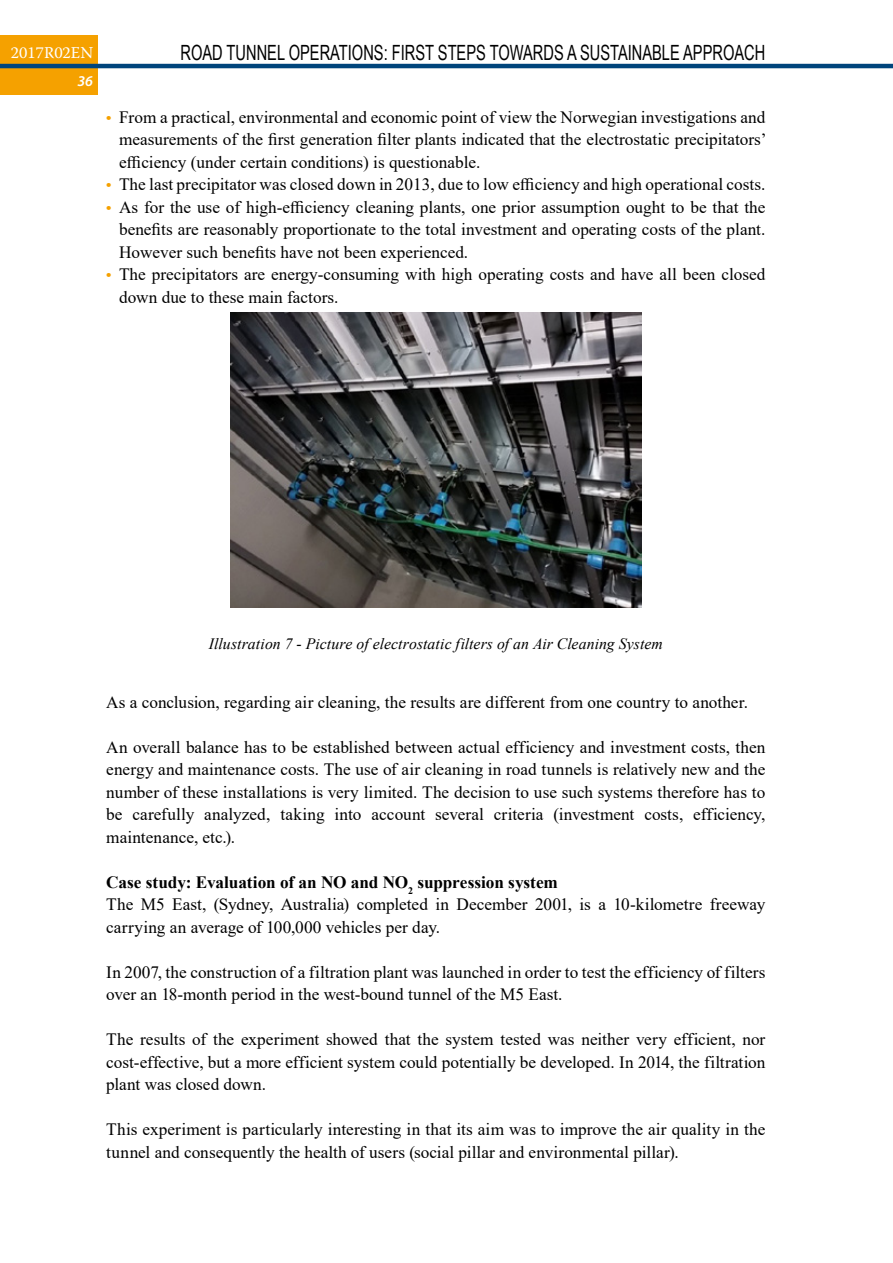
<style>
.page{position:relative;width:893px;height:1263px;background:#fff}
.page>*{position:absolute;margin:0;border:0;box-sizing:border-box;transform-origin:0 0}
.t1{font:21px "Arial Narrow";color:#000;scale:.85 1}
.texte_courant_EV{font:17.25px/22.5px "Times New Roman";color:#000;text-align:justify}
.texte_courant_EV-2{font:700 17.25px "Times New Roman";letter-spacing:-.005em;color:#000}
.t2{font:16.5px "Warnock Pro";color:#fff}
.legende_E{font:italic 15.75px "Times New Roman";color:#000}
.t3{font:italic 600 15px "Myriad Pro";color:#fff}
.s1{font-weight:700;font-size:15px;color:#f5a100}
</style>
<div class="page">
<div style="left:0;top:36px;width:97px;height:59px;background:#f5a100"></div>
<hr style="left:0;top:64px;width:893px;height:4px;background:#00457c">
<img style="left:230px;top:312px;width:412px;height:296px">
<p class="t2" style="left:11px;top:43px;width:84px">2017R02EN</p>
<p class="t1" style="left:181px;top:37px;width:689px">ROAD TUNNEL OPERATIONS: FIRST STEPS TOWARDS A SUSTAINABLE APPROACH</p>
<p class="t3" style="left:77px;top:71px;width:17px">36</p>
<p class="texte_courant_EV" style="left:119px;top:105px;width:649px;text-indent:-13px"><span class="s1">•</span> From a practical, environmental and economic point of view the Norwegian investigations and measurements of the first generation filter plants indicated that the electrostatic precipitators’ efficiency (under certain conditions) is questionable.</p>
<p class="texte_courant_EV" style="left:106px;top:173px;width:661px"><span class="s1">•</span> The last precipitator was closed down in 2013, due to low efficiency and high operational costs.</p>
<p class="texte_courant_EV" style="left:119px;top:195px;width:648px;text-indent:-13px"><span class="s1">•</span> As for the use of high-efficiency cleaning plants, one prior assumption ought to be that the benefits are reasonably proportionate to the total investment and operating costs of the plant.<br>However such benefits have not been experienced.</p>
<p class="texte_courant_EV" style="left:119px;top:263px;width:648px;text-indent:-13px"><span class="s1">•</span> The precipitators are energy-consuming with high operating costs and have all been closed down due to these main factors.</p>
<p class="legende_E" style="left:209px;top:632px;width:456px">Illustration 7 - Picture of electrostatic filters of an Air Cleaning System</p>
<p class="texte_courant_EV" style="left:106px;top:690px;width:643px">As a conclusion, regarding air cleaning, the results are different from one country to another.</p>
<p class="texte_courant_EV" style="left:106px;top:735px;width:661px">An overall balance has to be established between actual efficiency and investment costs, then energy and maintenance costs. The use of air cleaning in road tunnels is relatively new and the number of these installations is very limited. The decision to use such systems therefore has to be carefully analyzed, taking into account several criteria (investment costs, efficiency, maintenance, etc.).</p>
<p class="texte_courant_EV-2" style="left:106px;top:870px;width:453px">Case study: Evaluation of an NO and NO<sub>2</sub> suppression system</p>
<p class="texte_courant_EV" style="left:106px;top:893px;width:661px">The M5 East, (Sydney, Australia) completed in December 2001, is a 10-kilometre freeway carrying an average of 100,000 vehicles per day.</p>
<p class="texte_courant_EV" style="left:106px;top:960px;width:661px">In 2007, the construction of a filtration plant was launched in order to test the efficiency of filters over an 18-month period in the west-bound tunnel of the M5 East.</p>
<p class="texte_courant_EV" style="left:106px;top:1028px;width:661px">The results of the experiment showed that the system tested was neither very efficient, nor cost-effective, but a more efficient system could potentially be developed. In 2014, the filtration plant was closed down.</p>
<p class="texte_courant_EV" style="left:106px;top:1118px;width:661px">This experiment is particularly interesting in that its aim was to improve the air quality in the tunnel and consequently the health of users (social pillar and environmental pillar).</p>
</div>
